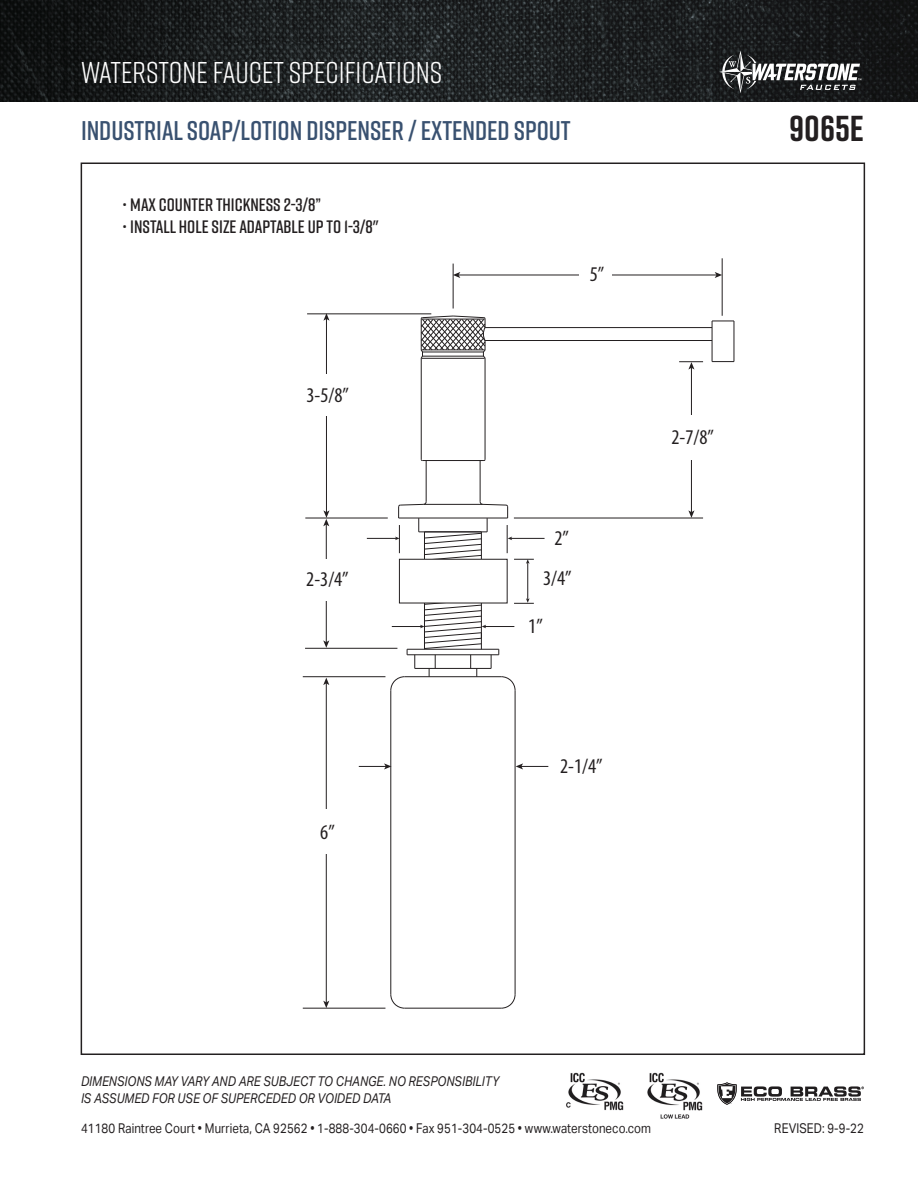
<style>
.page{position:relative;width:918px;height:1188px;background:#fff}
.page>*{position:absolute;margin:0;border:0;box-sizing:border-box;transform-origin:0 0}
.t1{font:700 36px "Rift";color:#231f20}
.t2{font:30px "Rift";color:#fff}
.t3{font:600 27px "Rift";letter-spacing:-.005em;color:#395170}
.t4{font:condensed 21px/40px "Myriad Pro";color:#231f20;text-align:center}
.t5{font:600 18px "Rift";color:#231f20}
.t6{font:13.5px "Aktiv Grotesk";letter-spacing:.01em;color:#231f20;scale:.85 1}
.t7{font:italic 13.5px/16.2px "Aktiv Grotesk";letter-spacing:.01em;color:#231f20;scale:.85 1}
</style>
<div class="page">
<img style="left:0;top:0;width:918px;height:101px">
<svg style="left:719px;top:51px;width:142px;height:42px"></svg>
<img style="left:647px;top:1072px;width:56px;height:47px">
<img style="left:566px;top:1072px;width:58px;height:39px">
<svg style="left:717px;top:1082px;width:147px;height:23px"></svg>
<hr style="left:326px;top:524px;width:1px;height:119px;background:#231f20">
<svg style="left:323px;top:640px;width:6px;height:8px"></svg>
<hr style="left:305px;top:648px;width:92px;height:1px;background:#231f20">
<svg style="left:501px;top:994px;width:15px;height:15px"></svg>
<svg style="left:390px;top:994px;width:15px;height:15px"></svg>
<hr style="left:515px;top:691px;width:1px;height:303px;background:#231f20">
<hr style="left:390px;top:691px;width:1px;height:303px;background:#231f20">
<hr style="left:405px;top:1008px;width:96px;height:1px;background:#231f20">
<hr style="left:303px;top:676px;width:82px;height:1px;background:#231f20">
<hr style="left:303px;top:1008px;width:82px;height:1px;background:#231f20">
<div style="left:315px;top:559px;width:27px;height:42px;background:#fff"></div>
<hr style="left:326px;top:683px;width:1px;height:320px;background:#231f20">
<svg style="left:323px;top:678px;width:6px;height:7px"></svg>
<svg style="left:323px;top:1001px;width:6px;height:7px"></svg>
<div style="left:314px;top:809px;width:28px;height:45px;background:#fff"></div>
<svg style="left:516px;top:763px;width:32px;height:6px"></svg>
<svg style="left:359px;top:763px;width:33px;height:6px"></svg>
<hr style="left:511px;top:538px;width:34px;height:1px;background:#231f20">
<hr style="left:305px;top:518px;width:83px;height:1px;background:#231f20">
<hr style="left:307px;top:313px;width:124px;height:1px;background:#231f20">
<hr style="left:453px;top:264px;width:1px;height:45px;background:#231f20">
<hr style="left:722px;top:258px;width:1px;height:58px;background:#231f20">
<hr style="left:485px;top:340px;width:227px;height:1px;background:#231f20">
<hr style="left:485px;top:327px;width:227px;height:1px;background:#231f20">
<hr style="left:734px;top:321px;width:1px;height:41px;background:#231f20">
<svg style="left:713px;top:361px;width:21px;height:1px"></svg>
<hr style="left:712px;top:321px;width:1px;height:41px;background:#231f20">
<svg style="left:712px;top:321px;width:22px;height:1px"></svg>
<hr style="left:426px;top:461px;width:1px;height:41px;background:#231f20">
<hr style="left:480px;top:461px;width:1px;height:41px;background:#231f20">
<svg style="left:367px;top:501px;width:167px;height:190px"></svg>
<hr style="left:399px;top:518px;width:109px;height:1px;background:#231f20">
<hr style="left:424px;top:504px;width:59px;height:1px;background:#231f20">
<hr style="left:326px;top:319px;width:1px;height:194px;background:#231f20">
<svg style="left:323px;top:313px;width:7px;height:8px"></svg>
<svg style="left:323px;top:510px;width:7px;height:16px"></svg>
<div style="left:315px;top:375px;width:28px;height:41px;background:#fff"></div>
<hr style="left:514px;top:518px;width:189px;height:1px;background:#231f20">
<hr style="left:691px;top:367px;width:1px;height:146px;background:#231f20">
<svg style="left:679px;top:361px;width:24px;height:9px"></svg>
<svg style="left:688px;top:510px;width:6px;height:8px"></svg>
<div style="left:679px;top:416px;width:28px;height:44px;background:#fff"></div>
<hr style="left:458px;top:275px;width:259px;height:1px;background:#231f20">
<svg style="left:715px;top:272px;width:7px;height:6px"></svg>
<svg style="left:453px;top:272px;width:7px;height:6px"></svg>
<div style="left:579px;top:254px;width:33px;height:38px;background:#fff"></div>
<svg style="left:420px;top:315px;width:66px;height:146px"></svg>
<h2 class="t2" style="left:81px;top:51px;width:363px">WATERSTONE FAUCET SPECIFICATIONS</h2>
<p class="t3" style="left:81px;top:111px;width:491px">INDUSTRIAL SOAP/LOTION DISPENSER / EXTENDED SPOUT</p>
<p class="t1" style="left:789px;top:102px;width:76px">9065E</p>
<p class="t5" style="left:122px;top:192px;width:201px">• MAX COUNTER THICKNESS 2-3/8”</p>
<p class="t5" style="left:122px;top:214px;width:258px">• INSTALL HOLE SIZE ADAPTABLE UP TO 1-3/8"</p>
<p class="t4" style="left:306px;top:375px;width:44px">3-5/8”</p>
<p class="t4" style="left:306px;top:559px;width:44px">2-3/4”</p>
<p class="t4" style="left:320px;top:811px;width:16px">6”</p>
<p class="t4" style="left:590px;top:253px;width:16px">5”</p>
<p class="t4" style="left:543px;top:518px;width:30px">2”<br>3/4”</p>
<p class="t4" style="left:528px;top:605px;width:16px">1”</p>
<p class="t4" style="left:560px;top:745px;width:44px">2-1/4”</p>
<p class="t4" style="left:671px;top:416px;width:44px">2-7/8”</p>
<p class="t7" style="left:81px;top:1074px;width:493px">DIMENSIONS MAY VARY AND ARE SUBJECT TO CHANGE. NO RESPONSIBILITY<br>IS ASSUMED FOR USE OF SUPERCEDED OR VOIDED DATA</p>
<p class="t6" style="left:81px;top:1120px;width:672px">41180 Raintree Court • Murrieta, CA 92562 • 1-888-304-0660 • Fax 951-304-0525 • www.waterstoneco.com</p>
<p class="t6" style="left:774px;top:1121px;width:107px">REVISED: 9-9-22</p>
</div>
